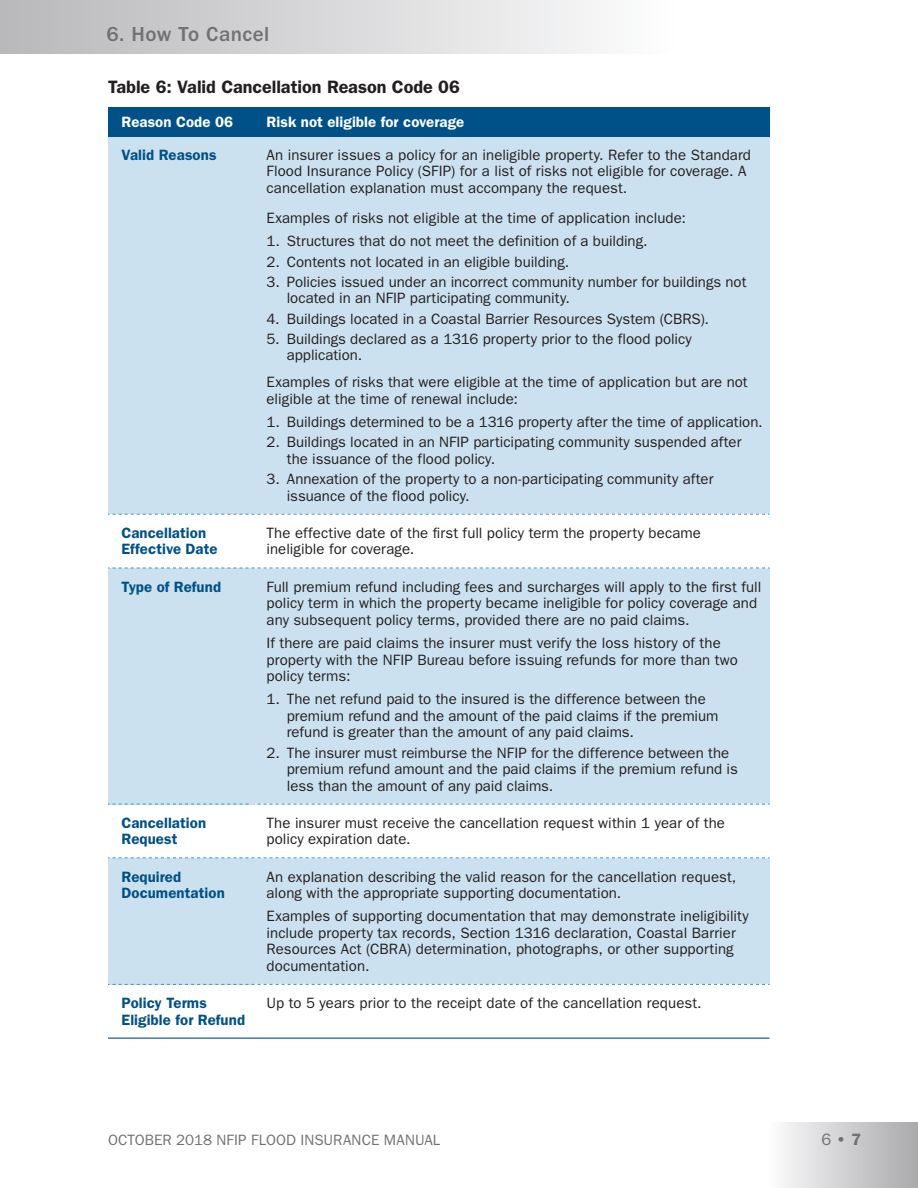
<style>
.page{position:relative;width:918px;height:1188px;background:#fff}
.page>*{position:absolute;margin:0;border:0;box-sizing:border-box;transform-origin:0 0}
.t1{font:500 21px "ITC Franklin Gothic Std";letter-spacing:.02em;color:#717074}
.t2{font:600 18px "ITC Franklin Gothic Std";color:#231f20}
.t3{font:600 16.5px "ITC Franklin Gothic Std";color:#717074}
.t4{font:15px/16.5px "ITC Franklin Gothic Std";color:#231f20}
.t5{font:600 15px/16.5px "ITC Franklin Gothic Std";letter-spacing:.005em;color:#005187}
.t6{font:600 15px "ITC Franklin Gothic Std";letter-spacing:.005em;color:#fff}
.t7{font:15px "ITC Franklin Gothic Std";letter-spacing:.005em;color:#717074}
.s1{font-weight:400}
</style>
<div class="page">
<div style="left:108px;top:137px;width:145px;height:377px;background:#cce1f0"></div>
<div style="left:770px;top:1122px;width:148px;height:66px;background:linear-gradient(to right,#fbfbfc,#a9a9ac)"></div>
<div style="left:0;top:0;width:673px;height:54px;background:linear-gradient(to right,#b8b7ba,#fcfcfd)"></div>
<div style="left:253px;top:137px;width:517px;height:377px;background:#cce1f0"></div>
<div style="left:253px;top:568px;width:517px;height:236px;background:#cce1f0"></div>
<div style="left:253px;top:858px;width:517px;height:126px;background:#cce1f0"></div>
<hr style="left:108px;top:1037px;width:145px;height:2px;background:#417cab">
<hr style="left:253px;top:1037px;width:516px;height:2px;background:#417cab">
<div style="left:108px;top:107px;width:145px;height:30px;background:#005187"></div>
<div style="left:253px;top:107px;width:517px;height:30px;background:#005187"></div>
<svg style="left:108px;top:514px;width:661px;height:1px"></svg>
<div style="left:108px;top:568px;width:145px;height:236px;background:#cce1f0"></div>
<div style="left:108px;top:858px;width:145px;height:126px;background:#cce1f0"></div>
<svg style="left:108px;top:568px;width:661px;height:1px"></svg>
<svg style="left:108px;top:857px;width:661px;height:1px"></svg>
<svg style="left:108px;top:984px;width:661px;height:1px"></svg>
<svg style="left:108px;top:804px;width:661px;height:1px"></svg>
<h1 class="t1" style="left:106px;top:23px;width:165px">6. How To Cancel</h1>
<p class="t2" style="left:108px;top:77px;width:353px">Table 6: Valid Cancellation Reason Code 06</p>
<p class="t6" style="left:122px;top:113px;width:113px">Reason Code 06</p>
<p class="t6" style="left:267px;top:113px;width:199px">Risk not eligible for coverage</p>
<p class="t5" style="left:122px;top:147px;width:97px">Valid Reasons</p>
<p class="t4" style="left:267px;top:147px;width:486px">An insurer issues a policy for an ineligible property. Refer to the Standard<br>Flood Insurance Policy (SFIP) for a list of risks not eligible for coverage. A cancellation explanation must accompany the request.</p>
<p class="t4" style="left:267px;top:210px;width:421px">Examples of risks not eligible at the time of application include:</p>
<p class="t4" style="left:267px;top:233px;width:383px">1. Structures that do not meet the definition of a building.</p>
<p class="t4" style="left:267px;top:253px;width:304px">2. Contents not located in an eligible building.</p>
<p class="t4" style="left:287px;top:274px;width:461px;text-indent:-20px">3. Policies issued under an incorrect community number for buildings not located in an NFIP participating community.</p>
<p class="t4" style="left:267px;top:310px;width:444px">4. Buildings located in a Coastal Barrier Resources System (CBRS).</p>
<p class="t4" style="left:287px;top:331px;width:406px;text-indent:-20px">5. Buildings declared as a 1316 property prior to the flood policy application.</p>
<p class="t4" style="left:267px;top:374px;width:483px">Examples of risks that were eligible at the time of application but are not eligible at the time of renewal include:</p>
<p class="t4" style="left:267px;top:414px;width:498px">1. Buildings determined to be a 1316 property after the time of application.</p>
<p class="t4" style="left:287px;top:434px;width:456px;text-indent:-20px">2. Buildings located in an NFIP participating community suspended after the issuance of the flood policy.</p>
<p class="t4" style="left:287px;top:471px;width:428px;text-indent:-20px">3. Annexation of the property to a non-participating community after issuance of the flood policy.</p>
<p class="t5" style="left:122px;top:525px;width:98px">Cancellation<br>Effective Date</p>
<p class="t4" style="left:267px;top:525px;width:436px">The effective date of the frst full policy term the property became ineligible for coverage.</p>
<p class="t5" style="left:122px;top:578px;width:101px">Type of Refund</p>
<p class="t4" style="left:267px;top:579px;width:496px">Full premium refund including fees and surcharges will apply to the frst full policy term in which the property became ineligible for policy coverage and any subsequent policy terms, provided there are no paid claims.</p>
<p class="t4" style="left:267px;top:635px;width:473px">If there are paid claims the insurer must verify the loss history of the property with the NFIP Bureau before issuing refunds for more than two policy terms:</p>
<p class="t4" style="left:287px;top:691px;width:433px;text-indent:-20px">1. The net refund paid to the insured is the difference between the premium refund and the amount of the paid claims if the premium refund is greater than the amount of any paid claims.</p>
<p class="t4" style="left:287px;top:744px;width:453px;text-indent:-20px">2. The insurer must reimburse the NFIP for the difference between the premium refund amount and the paid claims if the premium refund is less than the amount of any paid claims.</p>
<p class="t5" style="left:122px;top:814px;width:86px">Cancellation<br>Request</p>
<p class="t4" style="left:267px;top:815px;width:460px">The insurer must receive the cancellation request within 1 year of the policy expiration date.</p>
<p class="t5" style="left:122px;top:868px;width:105px">Required<br>Documentation</p>
<p class="t4" style="left:267px;top:868px;width:471px">An explanation describing the valid reason for the cancellation request, along with the appropriate supporting documentation.</p>
<p class="t4" style="left:267px;top:908px;width:484px">Examples of supporting documentation that may demonstrate ineligibility include property tax records, Section 1316 declaration, Coastal Barrier Resources Act (CBRA) determination, photographs, or other supporting documentation.</p>
<p class="t5" style="left:122px;top:995px;width:125px">Policy Terms<br>Eligible for Refund</p>
<p class="t4" style="left:267px;top:995px;width:437px">Up to 5 years prior to the receipt date of the cancellation request.</p>
<p class="t7" style="left:108px;top:1132px;width:334px">OCTOBER 2018 NFIP FLOOD INSURANCE MANUAL</p>
<p class="t3" style="left:821px;top:1130px;width:41px"><span class="s1">6</span> • 7</p>
</div>
